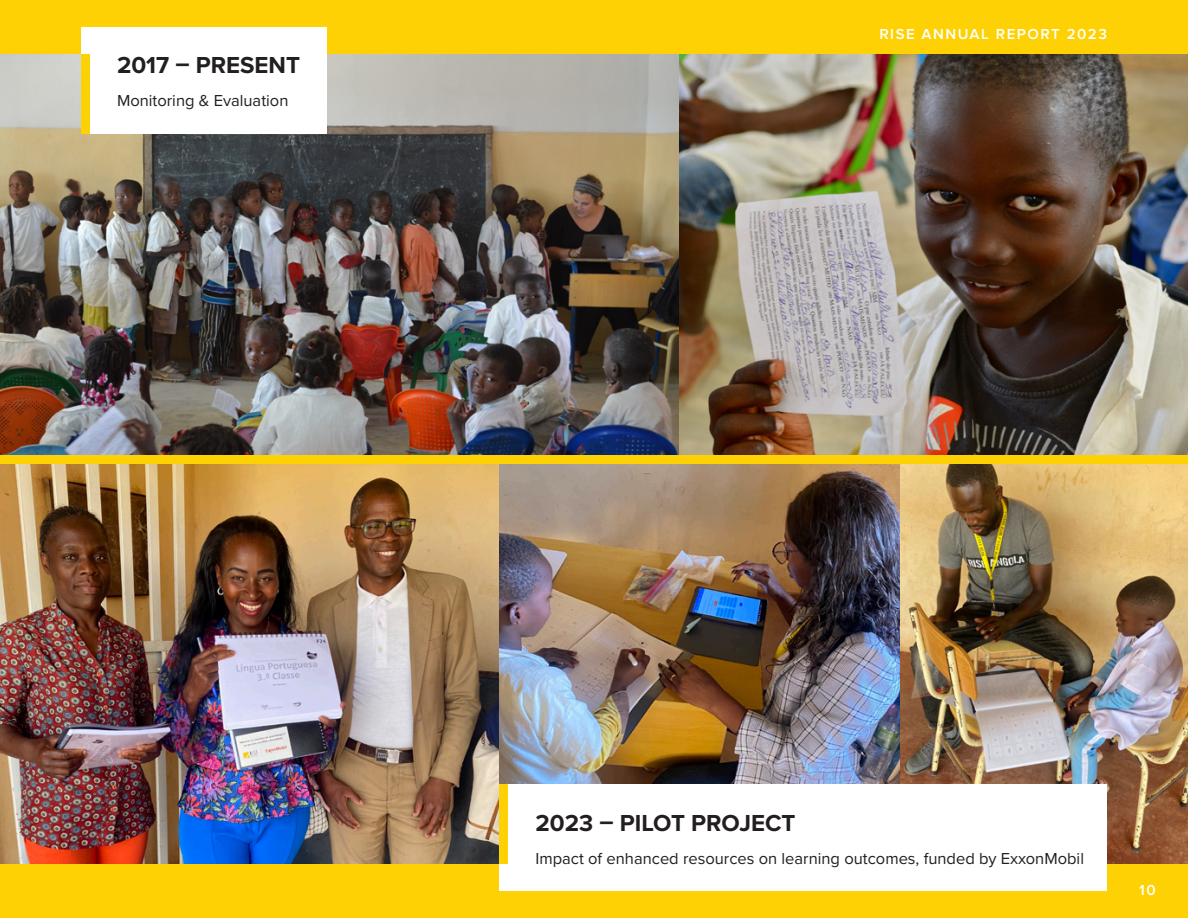
<style>
.page{position:relative;width:1188px;height:918px;background:#fff}
.page>*{position:absolute;margin:0;border:0;box-sizing:border-box;transform-origin:0 0}
.a_head{font:700 24px "Proxima Nova";color:#231f20}
.body_text{font:16.5px "Proxima Nova";color:#231f20}
.t1{font:600 15px "Proxima Nova";letter-spacing:.1em;color:#fff}
</style>
<div class="page">
<div style="left:0;top:0;width:1188px;height:54px;background:#fed105"></div>
<div style="left:0;top:864px;width:1188px;height:54px;background:#fed105"></div>
<img style="left:0;top:464px;width:500px;height:400px">
<img style="left:500px;top:464px;width:400px;height:320px">
<img style="left:900px;top:464px;width:288px;height:400px">
<div style="left:0;top:455px;width:1188px;height:9px;background:#fed105"></div>
<img style="left:0;top:54px;width:680px;height:400px">
<img style="left:680px;top:54px;width:508px;height:400px">
<div style="left:81px;top:27px;width:246px;height:107px;background:#fff"></div>
<div style="left:500px;top:784px;width:607px;height:107px;background:#fff"></div>
<div style="left:81px;top:54px;width:9px;height:80px;background:#fed105"></div>
<div style="left:500px;top:784px;width:8px;height:80px;background:#fed105"></div>
<p class="a_head" style="left:117px;top:47px;width:185px">2017 – PRESENT</p>
<p class="body_text" style="left:117px;top:88px;width:173px">Monitoring &amp; Evaluation</p>
<p class="t1" style="left:879px;top:25px;width:229px">RISE ANNUAL REPORT 2023</p>
<p class="a_head" style="left:536px;top:805px;width:262px">2023 – PILOT PROJECT</p>
<p class="body_text" style="left:536px;top:846px;width:550px">Impact of enhanced resources on learning outcomes, funded by ExxonMobil</p>
<p class="t1" style="left:1139px;top:882px;width:18px">10</p>
</div>
